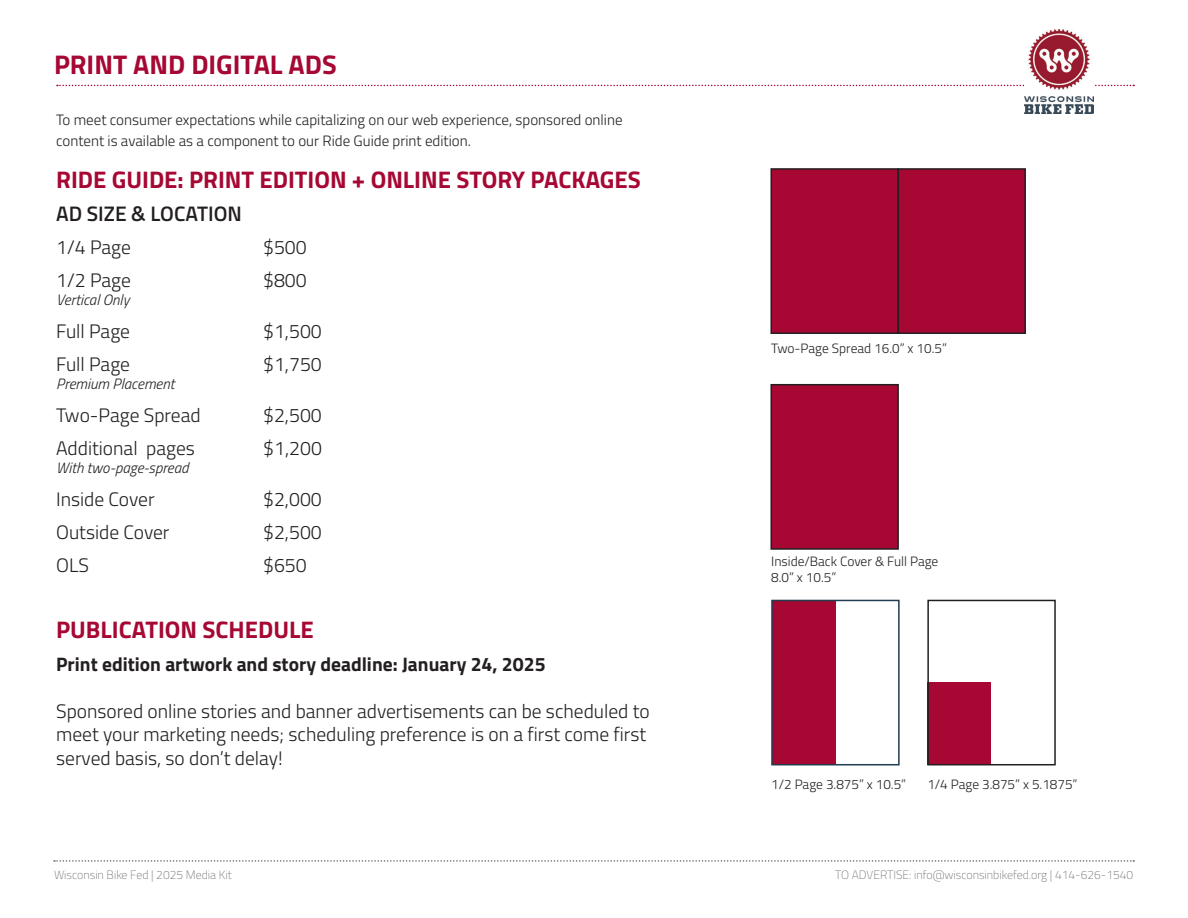
<style>
.page{position:relative;width:1188px;height:918px;background:#fff}
.page>*{position:absolute;margin:0;border:0;box-sizing:border-box;transform-origin:0 0}
.t1{font:700 27px "Titillium";color:#a60733}
.t2{font:700 24px "Titillium";color:#a60733}
.t3{font:600 21px "Titillium";color:#231f20}
.t4{font:300 19.5px/23.4px "Titillium";color:#231f20}
.t5{font:700 19.5px "Titillium";color:#231f20}
.t6{font:300 15px "Titillium";color:#231f20}
.t7{font:italic 300 15px "Titillium";color:#231f20}
.t8{font:300 13.5px/16.2px "Titillium";color:#231f20}
.t9{font:100 12px "Titillium";color:#636366}
</style>
<div class="page">
<svg style="left:54px;top:860px;width:1080px;height:2px"></svg>
<svg style="left:57px;top:85px;width:1077px;height:1px"></svg>
<img style="left:1024px;top:30px;width:69px;height:84px">
<div style="left:770px;top:168px;width:129px;height:166px;background:#a60733;border:2px solid #231f20"></div>
<div style="left:898px;top:168px;width:128px;height:166px;background:#a60733;border:2px solid #231f20"></div>
<div style="left:770px;top:384px;width:129px;height:166px;background:#a60733;border:2px solid #231f20"></div>
<div style="left:772px;top:600px;width:63px;height:165px;background:#a60733"></div>
<div style="left:927px;top:683px;width:64px;height:82px;background:#a60733"></div>
<div style="left:771px;top:600px;width:129px;height:165px;border:2px solid #223d50"></div>
<div style="left:927px;top:600px;width:129px;height:165px;border:2px solid #231f20"></div>
<p class="t1" style="left:54px;top:44px;width:284px">PRINT AND DIGITAL ADS</p>
<p class="t6" style="left:56px;top:109px;width:568px">To meet consumer expectations while capitalizing on our web experience, sponsored online</p>
<p class="t6" style="left:56px;top:130px;width:416px">content is available as a component to our Ride Guide print edition.</p>
<p class="t2" style="left:56px;top:161px;width:586px">RIDE GUIDE: PRINT EDITION + ONLINE STORY PACKAGES</p>
<p class="t3" style="left:56px;top:198px;width:187px">AD SIZE &amp; LOCATION</p>
<p class="t4" style="left:56px;top:235px;width:76px">1/4 Page</p>
<p class="t4" style="left:263px;top:235px;width:45px">$500</p>
<p class="t4" style="left:56px;top:268px;width:76px">1/2 Page</p>
<p class="t4" style="left:263px;top:268px;width:45px">$800</p>
<p class="t7" style="left:56px;top:289px;width:75px">Vertical Only</p>
<p class="t4" style="left:56px;top:319px;width:75px">Full Page</p>
<p class="t4" style="left:263px;top:319px;width:60px">$1,500</p>
<p class="t4" style="left:56px;top:352px;width:75px">Full Page</p>
<p class="t4" style="left:263px;top:352px;width:60px">$1,750</p>
<p class="t7" style="left:56px;top:373px;width:120px">Premium Placement</p>
<p class="t4" style="left:56px;top:403px;width:146px">Two-Page Spread</p>
<p class="t4" style="left:263px;top:403px;width:60px">$2,500</p>
<p class="t4" style="left:56px;top:436px;width:140px">Additional pages</p>
<p class="t4" style="left:263px;top:436px;width:60px">$1,200</p>
<p class="t7" style="left:56px;top:457px;width:134px">With two-page-spread</p>
<p class="t4" style="left:56px;top:487px;width:100px">Inside Cover</p>
<p class="t4" style="left:263px;top:487px;width:60px">$2,000</p>
<p class="t4" style="left:56px;top:520px;width:115px">Outside Cover</p>
<p class="t4" style="left:263px;top:520px;width:60px">$2,500</p>
<p class="t4" style="left:56px;top:553px;width:34px">OLS</p>
<p class="t4" style="left:263px;top:553px;width:45px">$650</p>
<p class="t2" style="left:56px;top:611px;width:259px">PUBLICATION SCHEDULE</p>
<p class="t5" style="left:56px;top:649px;width:491px">Print edition artwork and story deadline: January 24, 2025</p>
<p class="t4" style="left:56px;top:698px;width:595px">Sponsored online stories and banner advertisements can be scheduled to meet your marketing needs; scheduling preference is on a first come first served basis, so don’t delay!</p>
<p class="t8" style="left:771px;top:339px;width:177px">Two-Page Spread 16.0” x 10.5”</p>
<p class="t8" style="left:771px;top:552px;width:169px">Inside/Back Cover &amp; Full Page<br>8.0” x 10.5”</p>
<p class="t8" style="left:771px;top:775px;width:136px">1/2 Page 3.875” x 10.5”</p>
<p class="t8" style="left:927px;top:775px;width:152px">1/4 Page 3.875” x 5.1875”</p>
<p class="t9" style="left:54px;top:867px;width:179px">Wisconsin Bike Fed | 2025 Media Kit</p>
<p class="t9" style="left:835px;top:867px;width:299px">TO ADVERTISE: info@wisconsinbikefed.org | 414-626-1540</p>
</div>
